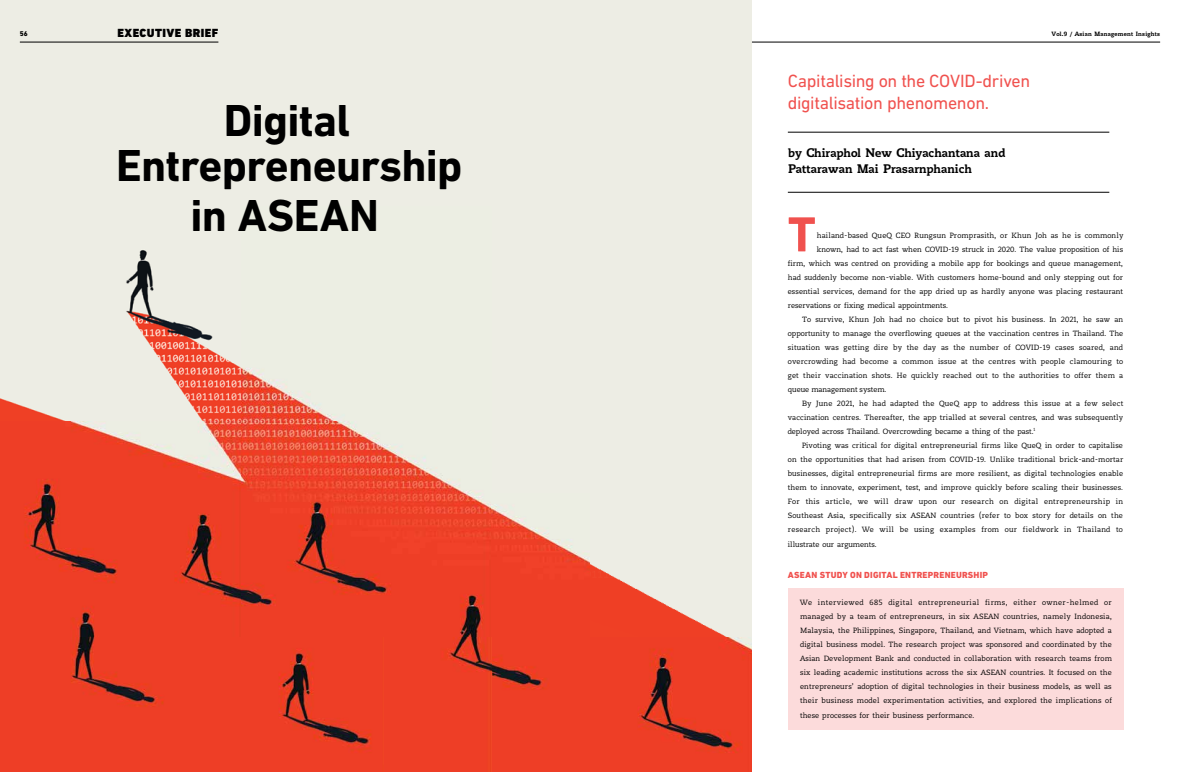
<style>
.page{position:relative;width:1180px;height:772px;background:#fff}
.page>*{position:absolute;margin:0;border:0;box-sizing:border-box;transform-origin:0 0}
.t1{font:700 50px "DIN Next LT Pro";color:#f0514e}
.t2{font:700 45.5px/95.1px "DIN Next LT Pro";letter-spacing:-.015em;color:#000;text-align:center}
.t3{font:18px/22px "DIN Next LT Pro";letter-spacing:-.02em;color:#f0514e}
.t4{font:800 14px/16px "Sabel";color:#000}
.t5{font:900 12px "DIN Next LT Pro";letter-spacing:.035em;color:#000}
.t6{font:9px/14px "Sabel";letter-spacing:.01em;color:#000;text-align:justify}
.t7{font:9px "Sabel";letter-spacing:.03em;color:#000}
.t8{font:800 9px "DIN Next LT Pro";letter-spacing:.025em;color:#f0514e}
.t9{font:800 7px "Sabel";letter-spacing:.03em;color:#000}
.t10{font:800 7px "DIN Next LT Pro";color:#000}
</style>
<div class="page">
<img style="left:0;top:0;width:751px;height:771px">
<hr style="left:787px;top:132px;width:322px;height:1px;background:#000">
<hr style="left:787px;top:192px;width:322px;height:1px;background:#000">
<div style="left:788px;top:587px;width:335px;height:142px;background:#fcdbdb"></div>
<hr style="left:20px;top:42px;width:198px;height:1px;background:#000">
<hr style="left:751px;top:42px;width:408px;height:1px;background:#000">
<h3 class="t5" style="left:117px;top:26px;width:102px">EXECUTIVE BRIEF</h3>
<p class="t10" style="left:20px;top:29px;width:9px">56</p>
<p class="t9" style="left:1051px;top:29px;width:110px">Vol.9 / Asian Management Insights</p>
<h2 class="t2" style="left:190px;top:73px;width:190px">Digital<br>in ASEAN</h2>
<h2 class="t2" style="left:116px;top:118px;width:347px">Entrepreneurship</h2>
<h3 class="t3" style="left:787px;top:70px;width:244px">Capitalising on the COVID-driven digitalisation phenomenon.</h3>
<h3 class="t4" style="left:788px;top:144px;width:219px">by Chiraphol New Chiyachantana and<br>Pattarawan Mai Prasarnphanich</h3>
<h1 class="t1" style="left:787px;top:205px;width:29px">T</h1>
<p class="t6" style="left:816px;top:229px;width:308px">hailand-based QueQ CEO Rungsun Promprasith, or Khun Joh as he is commonly</p>
<p class="t6" style="left:816px;top:243px;width:307px">known, had to act fast when COVID-19 struck in 2020. The value proposition of his</p>
<p class="t6" style="left:787px;top:257px;width:336px">firm, which was centred on providing a mobile app for bookings and queue management,</p>
<p class="t6" style="left:787px;top:271px;width:337px">had suddenly become non-viable. With customers home-bound and only stepping out for</p>
<p class="t6" style="left:787px;top:285px;width:337px">essential services, demand for the app dried up as hardly anyone was placing restaurant</p>
<p class="t6" style="left:787px;top:299px;width:162px">reservations or fixing medical appointments.</p>
<p class="t6" style="left:801px;top:313px;width:322px">To survive, Khun Joh had no choice but to pivot his business. In 2021, he saw an</p>
<p class="t6" style="left:787px;top:327px;width:337px">opportunity to manage the overflowing queues at the vaccination centres in Thailand. The</p>
<p class="t6" style="left:787px;top:341px;width:337px">situation was getting dire by the day as the number of COVID-19 cases soared, and</p>
<p class="t6" style="left:787px;top:355px;width:337px">overcrowding had become a common issue at the centres with people clamouring to</p>
<p class="t6" style="left:787px;top:369px;width:337px">get their vaccination shots. He quickly reached out to the authorities to offer them a</p>
<p class="t6" style="left:787px;top:383px;width:100px">queue management system.</p>
<p class="t6" style="left:801px;top:397px;width:323px">By June 2021, he had adapted the QueQ app to address this issue at a few select</p>
<p class="t6" style="left:787px;top:411px;width:337px">vaccination centres. Thereafter, the app trialled at several centres, and was subsequently</p>
<p class="t6" style="left:787px;top:425px;width:249px">deployed across Thailand. Overcrowding became a thing of the past.<sup>1</sup></p>
<p class="t6" style="left:801px;top:439px;width:322px">Pivoting was critical for digital entrepreneurial firms like QueQ in order to capitalise</p>
<p class="t6" style="left:787px;top:453px;width:337px">on the opportunities that had arisen from COVID-19. Unlike traditional brick-and-mortar</p>
<p class="t6" style="left:787px;top:467px;width:337px">businesses, digital entrepreneurial firms are more resilient, as digital technologies enable</p>
<p class="t6" style="left:787px;top:481px;width:336px">them to innovate, experiment, test, and improve quickly before scaling their businesses.</p>
<p class="t7" style="left:787px;top:496px;width:337px">For this article, we will draw upon our research on digital entrepreneurship in</p>
<p class="t6" style="left:787px;top:509px;width:336px">Southeast Asia, specifically six ASEAN countries (refer to box story for details on the</p>
<p class="t7" style="left:787px;top:524px;width:336px">research project). We will be using examples from our fieldwork in Thailand to</p>
<p class="t6" style="left:787px;top:537px;width:90px">illustrate our arguments.</p>
<p class="t8" style="left:787px;top:569px;width:202px">ASEAN STUDY ON DIGITAL ENTREPRENEURSHIP</p>
<p class="t6" style="left:800px;top:595px;width:313px">We interviewed 685 digital entrepreneurial firms, either owner-helmed or managed by a team of entrepreneurs, in six ASEAN countries, namely Indonesia, Malaysia, the Philippines, Singapore, Thailand, and Vietnam, which have adopted a digital business model. The research project was sponsored and coordinated by the Asian Development Bank and conducted in collaboration with research teams from six leading academic institutions across the six ASEAN countries. It focused on the entrepreneurs’ adoption of digital technologies in their business models, as well as their business model experimentation activities, and explored the implications of these processes for their business performance.</p>
</div>
